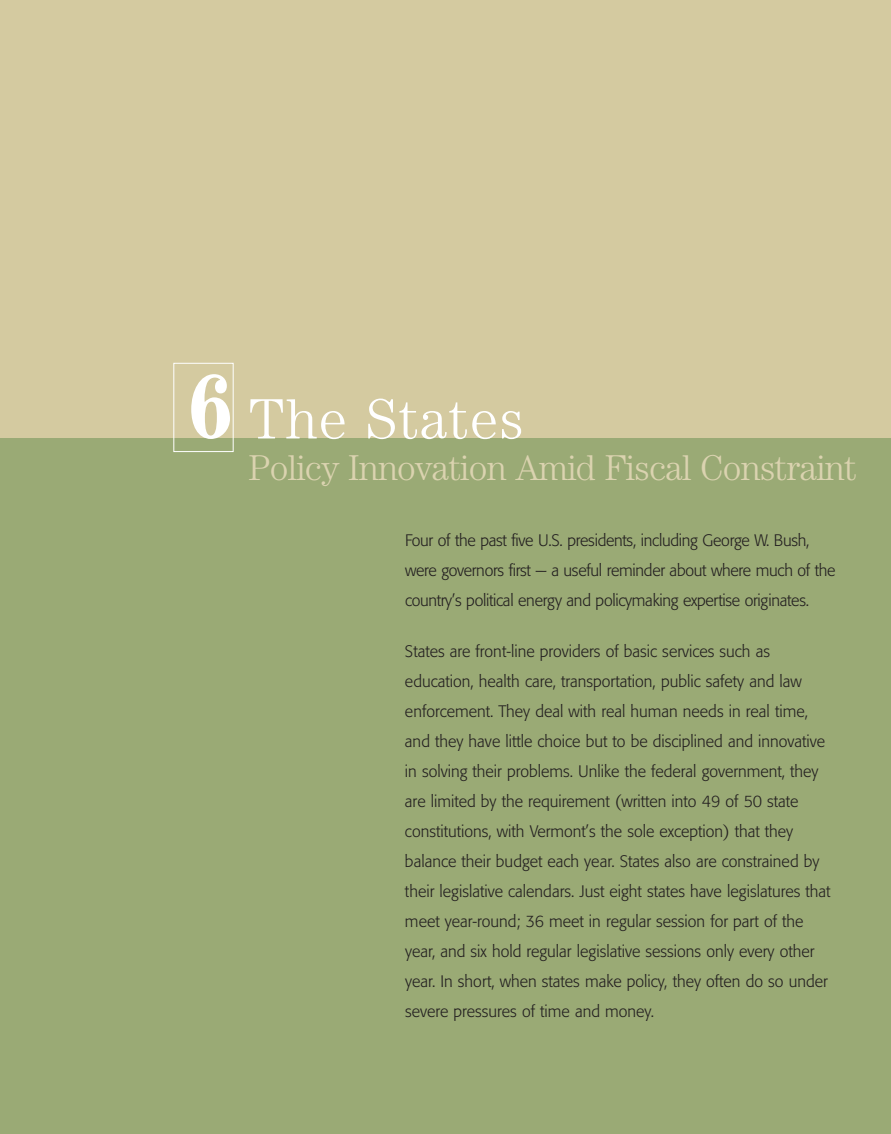
<style>
.page{position:relative;width:891px;height:1134px;background:#fff}
.page>*{position:absolute;margin:0;border:0;box-sizing:border-box;transform-origin:0 0}
.t1{font:700 condensed 90px "Century";color:#fff}
.t2{font:300 57px "Century";letter-spacing:.02em;color:#fff}
.t3{font:300 36px "Century";letter-spacing:-.02em;color:#dbd3b0}
.t4{font:300 16.5px/30px "Formata";color:#231f20}
.t5{font:300 16.5px/30px "Formata";letter-spacing:-.02em;color:#231f20}
</style>
<div class="page">
<div style="left:0;top:0;width:891px;height:878px;background:#d4caa0"></div>
<div style="left:0;top:438px;width:891px;height:696px;background:#9aaa75"></div>
<div style="left:173px;top:363px;width:61px;height:89px;border:1px solid #fff"></div>
<h1 class="t1" style="left:188px;top:376px;width:46px">6</h1>
<h2 class="t2" style="left:249px;top:399px;width:277px">The States</h2>
<h3 class="t3" style="left:249px;top:456px;width:610px">Policy Innovation Amid Fiscal Constraint</h3>
<p class="t5" style="left:405px;top:527px;width:432px">Four of the past five U.S. presidents, including George W. Bush, were governors first — a useful reminder about where much of the country’s political energy and policymaking expertise originates.</p>
<p class="t4" style="left:405px;top:638px;width:427px">States are front-line providers of basic services such as education, health care, transportation, public safety and law enforcement. They deal with real human needs in real time, and they have little choice but to be disciplined and innovative in solving their problems. Unlike the federal government, they are limited by the requirement (written into 49 of 50 state constitutions, with Vermont’s the sole exception) that they balance their budget each year. States also are constrained by their legislative calendars. Just eight states have legislatures that meet year-round; 36 meet in regular session for part of the year, and six hold regular legislative sessions only every other year. In short, when states make policy, they often do so under severe pressures of time and money.</p>
</div>
